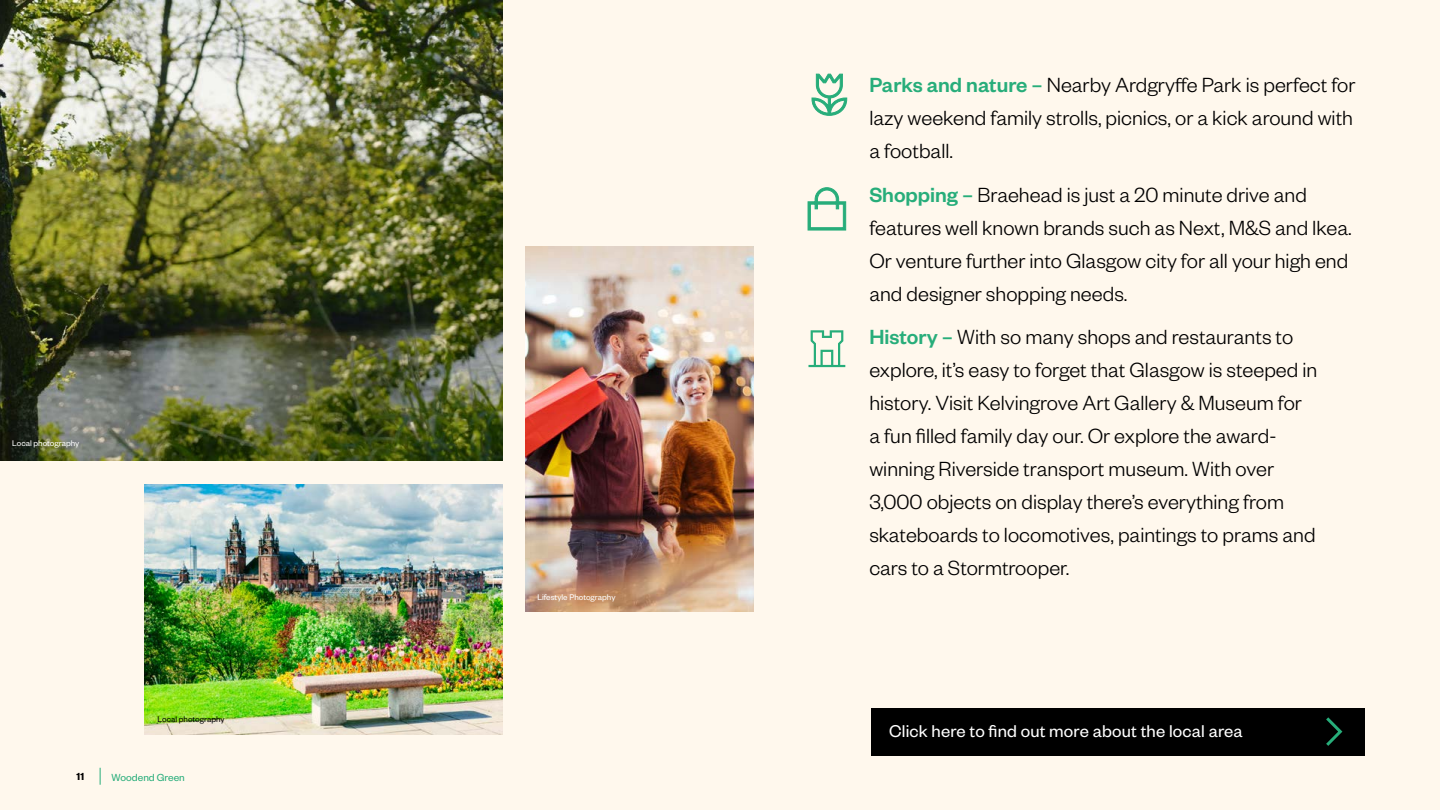
<style>
.page{position:relative;width:1440px;height:810px;background:#fff8ed}
.page>*{position:absolute;margin:0;border:0;box-sizing:border-box;transform-origin:0 0}
.t1{font:300 22.5px/33px "Founders Grotesk";color:#000}
.t2{font:18.75px "Founders Grotesk";letter-spacing:.01em;color:#fff}
.t3{font:11.25px "Founders Grotesk";color:#27ad7a}
.t4{font:600 11.25px "Founders Grotesk";color:#000}
.t5{font:9px "Founders Grotesk";color:#fff}
.t6{font:9px "Founders Grotesk";color:#000}
.s1{font-weight:500;color:#27ad7a}
</style>
<div class="page">
<svg style="left:100px;top:768px;width:1px;height:17px"></svg>
<div style="left:871px;top:708px;width:494px;height:47px;background:#000"></div>
<img style="left:0;top:0;width:503px;height:461px">
<img style="left:145px;top:484px;width:358px;height:251px">
<img style="left:526px;top:246px;width:228px;height:366px">
<svg style="left:808px;top:187px;width:38px;height:43px"></svg>
<svg style="left:812px;top:74px;width:35px;height:42px"></svg>
<svg style="left:1326px;top:717px;width:17px;height:29px"></svg>
<svg style="left:809px;top:330px;width:36px;height:37px"></svg>
<p class="t5" style="left:12px;top:438px;width:69px">Local photography</p>
<p class="t6" style="left:158px;top:714px;width:69px">Local photography</p>
<p class="t4" style="left:76px;top:770px;width:9px">11</p>
<p class="t3" style="left:112px;top:770px;width:75px">Woodend Green</p>
<p class="t5" style="left:537px;top:591px;width:80px">Lifestyle Photography</p>
<p class="t1" style="left:869px;top:68px;width:488px;text-align:justify"><span class="s1">Parks and nature –</span> Nearby Ardgryffe Park is perfect for lazy weekend family strolls, picnics, or a kick around with a football.</p>
<p class="t1" style="left:869px;top:177px;width:484px"><span class="s1">Shopping –</span> Braehead is just a 20 minute drive and features well known brands such as Next, M&amp;S and Ikea.<br>Or venture further into Glasgow city for all your high end and designer shopping needs.</p>
<p class="t1" style="left:869px;top:320px;width:450px"><span class="s1">History –</span> With so many shops and restaurants to explore, it’s easy to forget that Glasgow is steeped in history. Visit Kelvingrove Art Gallery &amp; Museum for a fun filled family day our. Or explore the award&shy;winning Riverside transport museum. With over 3,000 objects on display there’s everything from skateboards to locomotives, paintings to prams and cars to a Stormtrooper.</p>
<p class="t2" style="left:889px;top:720px;width:355px">Click here to find out more about the local area</p>
</div>
